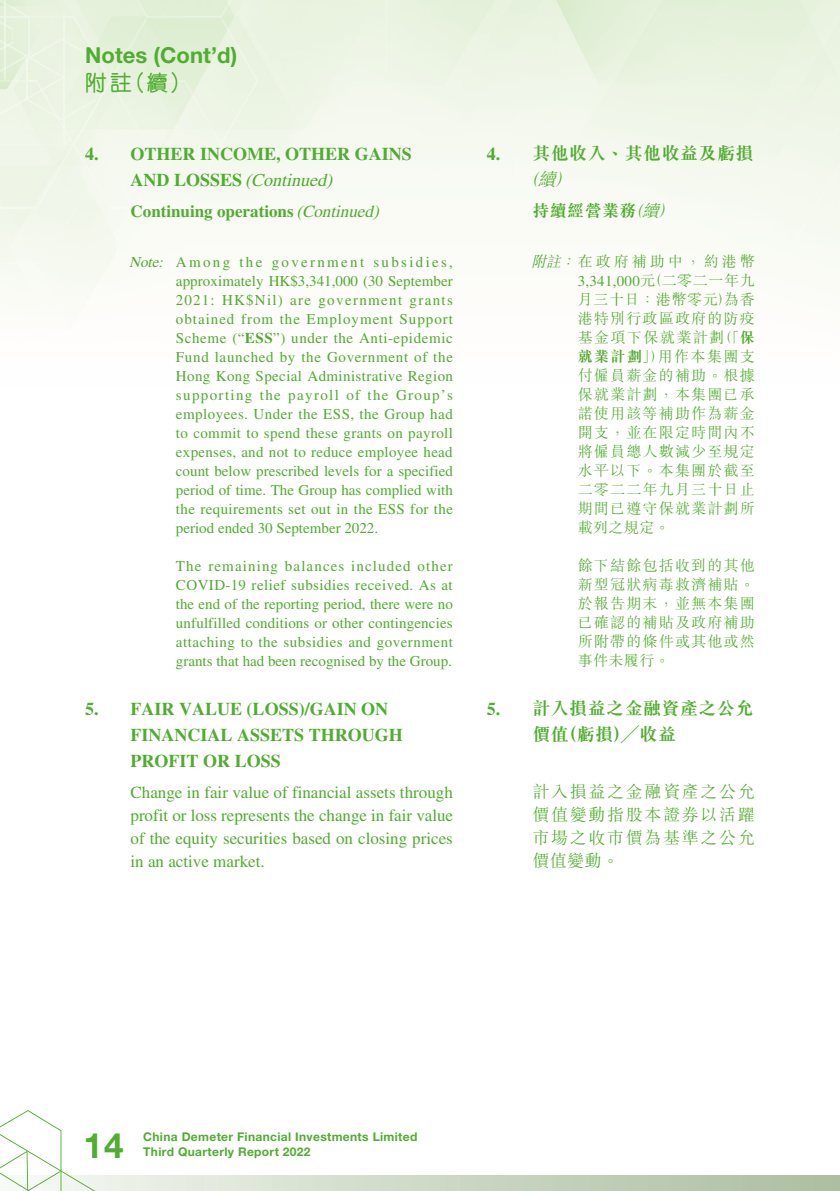
<style>
.page{position:relative;width:840px;height:1191px;background:#fff}
.page>*{position:absolute;margin:0;border:0;box-sizing:border-box;transform-origin:0 0}
.t1{font:700 35px "Helvetica Neue LT Std";color:#4fad2f}
.t2{font:700 22px "Helvetica Neue LT Std";letter-spacing:.005em;color:#4fad2f}
.t3{font:500 22px "M Yuen HK";color:#4fad2f}
.t4{font:700 18px/26px "Times LT Std";color:#4fad2f}
.t5{font:700 18px/26px "M Sung HK";letter-spacing:.025em;color:#4fad2f}
.t6{font:17px/23px "Times LT Std";color:#4fad2f;text-align:justify}
.t7{font:300 17px/23px "M Sung HK";letter-spacing:.1em;color:#4fad2f;text-align:justify}
.t8{font:700 17px "Times LT Std";color:#4fad2f}
.t9{font:700 17px "M Sung HK";letter-spacing:.025em;color:#4fad2f}
.t10{font:15px/19px "Times LT Std";color:#4fad2f;text-align:justify}
.t11{font:300 15px/19px "M Sung HK";letter-spacing:.08em;color:#4fad2f;text-align:justify}
.t12{font:300 15px "M Sung HK";letter-spacing:.2em;color:#4fad2f}
.t13{font:700 12px/15px "Helvetica Neue LT Std";letter-spacing:.03em;color:#4fad2f}
.s1{font-weight:400;font-style:italic}
.s2{font-style:italic}
.s3{font-weight:700}
.s4{font-family:"Times LT Std"}
.s5{font-weight:300;font-style:italic}
.s6{font-family:"M Sung HK";font-weight:300}
</style>
<div class="page">
<div style="left:221px;top:145px;width:36px;height:63px;background:#f5f8ee"></div>
<img style="left:0;top:81px;width:26px;height:17px">
<img style="left:29px;top:33px;width:34px;height:6px">
<div style="left:0;top:0;width:127px;height:33px;background:#e7f2de"></div>
<img style="left:110px;top:17px;width:148px;height:128px">
<div style="left:74px;top:145px;width:147px;height:63px;background:#f5f9ef"></div>
<img style="left:110px;top:80px;width:111px;height:65px">
<div style="left:64px;top:17px;width:46px;height:64px;background:#e8f2de"></div>
<img style="left:29px;top:17px;width:34px;height:1px">
<img style="left:0;top:17px;width:4px;height:5px">
<img style="left:74px;top:81px;width:36px;height:64px">
<div style="left:0;top:118px;width:74px;height:91px;background:#eff6e8"></div>
<img style="left:26px;top:118px;width:30px;height:2px">
<div style="left:26px;top:39px;width:71px;height:79px;background:#eaf3e2"></div>
<svg style="left:0;top:80px;width:26px;height:1px"></svg>
<img style="left:0;top:22px;width:4px;height:11px">
<img style="left:5px;top:3px;width:24px;height:31px">
<img style="left:0;top:58px;width:26px;height:16px">
<img style="left:127px;top:0;width:114px;height:17px">
<img style="left:146px;top:17px;width:75px;height:1px">
<img style="left:63px;top:78px;width:1px;height:38px">
<svg style="left:56px;top:116px;width:8px;height:29px"></svg>
<img style="left:63px;top:18px;width:1px;height:58px">
<svg style="left:63px;top:0;width:1px;height:18px"></svg>
<img style="left:4px;top:58px;width:1px;height:21px">
<img style="left:4px;top:6px;width:1px;height:27px">
<svg style="left:0;top:0;width:5px;height:6px"></svg>
<img style="left:0;top:98px;width:26px;height:27px">
<img style="left:31px;top:58px;width:32px;height:41px">
<img style="left:0;top:34px;width:30px;height:24px">
<img style="left:26px;top:57px;width:5px;height:42px">
<svg style="left:0;top:33px;width:9px;height:15px"></svg>
<svg style="left:124px;top:1175px;width:715px;height:16px;background:#cad6c2"></svg>
<svg style="left:0;top:1110px;width:124px;height:81px"></svg>
<h2 class="t2" style="left:85px;top:41px;width:154px">Notes (Cont’d)</h2>
<h2 class="t3" style="left:85px;top:71px;width:107px">附註（續）</h2>
<p class="t4" style="left:130px;top:140px;width:283px;text-indent:-45px">4. OTHER INCOME, OTHER GAINS<br>A N D L O S S E S <span class="s1">(Continued)</span></p>
<p class="t8" style="left:130px;top:201px;width:254px">Continuing operations <span class="s1">(Continued)</span></p>
<p class="t10" style="left:176px;top:252px;width:278px;text-indent:-47px"><span class="s2">Note:</span> Among the government subsidies, approximately HK$3,341,000 (30 September 2021: HK$Nil) are government grants obtained from the Employment Support Scheme (“<span class="s3">ESS</span>”) under the Anti-epidemic Fund launched by the Government of the Hong Kong Special Administrative Region supporting the payroll of the Group’s employees. Under the ESS, the Group had to commit to spend these grants on payroll expenses, and not to reduce employee head count below prescribed levels for a specified period of time. The Group has complied with the requirements set out in the ESS for the period ended 30 September 2022.</p>
<p class="t10" style="left:176px;top:556px;width:278px">The remaining balances included other COVID-19 relief subsidies received. As at the end of the reporting period, there were no unfulfilled conditions or other contingencies attaching to the subsidies and government grants that had been recognised by the Group.</p>
<p class="t4" style="left:130px;top:695px;width:274px;text-indent:-45px">5. FAIR VALUE (LOSS)/GAIN ON<br>FINANCIAL ASSETS THROUGH<br>PROFIT OR LOSS</p>
<p class="t6" style="left:130px;top:780px;width:324px">Change in fair value of financial assets through profit or loss represents the change in fair value of the equity securities based on closing prices in an active market.</p>
<p class="t5" style="left:520px;top:140px;width:234px;text-indent:-34px"><span class="s4">4.</span> 其他收入、其他收益及虧損<span class="s5">（續）</span></p>
<p class="t9" style="left:532px;top:202px;width:149px">持續經營業務<span class="s5">（續）</span></p>
<p class="t12" style="left:530px;top:250px;width:225px"><span class="s2">附註：</span>在政府補助中，約港幣</p>
<p class="t10" style="left:577px;top:271px;width:178px">3,341,000<span class="s6">元（二零二一年九</span></p>
<p class="t11" style="left:577px;top:289px;width:178px">月三十日：港幣零元）為香港特別行政區政府的防疫基金項下保就業計劃（「<span class="s3">保就業計劃</span>」）用作本集團支付僱員薪金的補助。根據保就業計劃，本集團已承諾使用該等補助作為薪金開支，並在限定時間內不將僱員總人數減少至規定水平以下。本集團於截至二零二二年九月三十日止期間已遵守保就業計劃所載列之規定。</p>
<p class="t11" style="left:577px;top:555px;width:178px">餘下結餘包括收到的其他新型冠狀病毒救濟補貼。於報告期末，並無本集團已確認的補貼及政府補助所附帶的條件或其他或然事件未履行。</p>
<p class="t5" style="left:532px;top:695px;width:222px;text-indent:-45px"><span class="s4">5.</span> 計入損益之金融資產之公允價值（虧損）╱收益</p>
<p class="t7" style="left:532px;top:779px;width:224px">計入損益之金融資產之公允價值變動指股本證券以活躍市場之收市價為基準之公允價值變動。</p>
<h1 class="t1" style="left:84px;top:1124px;width:41px">14</h1>
<p class="t13" style="left:143px;top:1128px;width:275px">China Demeter Financial Investments Limited<br>Third Quarterly Report 2022</p>
</div>
